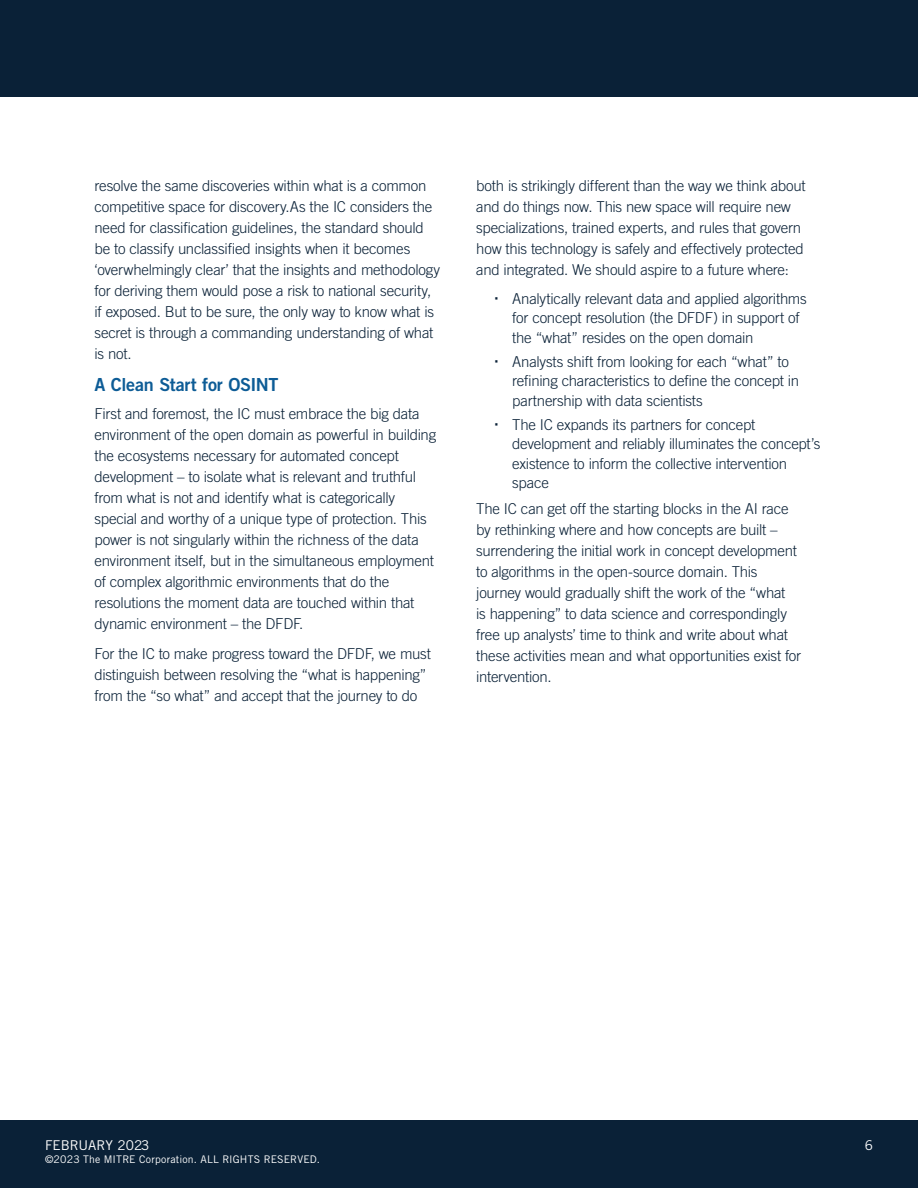
<style>
.page{position:relative;width:918px;height:1188px;background:#fff}
.page>*{position:absolute;margin:0;border:0;box-sizing:border-box;transform-origin:0 0}
.t1{font:18px "Trade Gothic LT Pro Bd 2";letter-spacing:-.015em;color:#0d5c96}
.t2{font:300 15px/21px "Trade Gothic LT Pro";letter-spacing:-.015em;color:#0a2137}
.t3{font:13.5px "Trade Gothic LT Pro";color:#fff}
.t4{font:10.5px "Trade Gothic LT Pro";letter-spacing:.015em;color:#fff}
</style>
<div class="page">
<div style="left:0;top:1120px;width:918px;height:68px;background:#0a2137"></div>
<div style="left:0;top:0;width:918px;height:97px;background:#0a2137"></div>
<p class="t2" style="left:94px;top:175px;width:347px">resolve the same discoveries within what is a common competitive space for discovery.As the IC considers the need for classification guidelines, the standard should be to classify unclassified insights when it becomes ‘overwhelmingly clear’ that the insights and methodology for deriving them would pose a risk to national security, if exposed. But to be sure, the only way to know what is secret is through a commanding understanding of what is not.</p>
<p class="t1" style="left:94px;top:373px;width:186px">A Clean Start for OSINT</p>
<p class="t2" style="left:94px;top:403px;width:343px">First and foremost, the IC must embrace the big data environment of the open domain as powerful in building the ecosystems necessary for automated concept development – to isolate what is relevant and truthful from what is not and identify what is categorically special and worthy of a unique type of protection. This power is not singularly within the richness of the data environment itself, but in the simultaneous employment of complex algorithmic environments that do the resolutions the moment data are touched within that dynamic environment – the DFDF.</p>
<p class="t2" style="left:94px;top:643px;width:338px">For the IC to make progress toward the DFDF, we must distinguish between resolving the “what is happening” from the “so what” and accept that the journey to do</p>
<p class="t2" style="left:476px;top:175px;width:331px">both is strikingly different than the way we think about and do things now. This new space will require new specializations, trained experts, and rules that govern how this technology is safely and effectively protected and integrated. We should aspire to a future where:</p>
<p class="t2" style="left:512px;top:288px;width:296px;line-height:19.5px">Analytically relevant data and applied algorithms for concept resolution (the DFDF) in support of the “what” resides on the open domain</p>
<p class="t2" style="left:512px;top:351px;width:288px;line-height:19.5px">Analysts shift from looking for each “what” to refining characteristics to define the concept in partnership with data scientists</p>
<p class="t2" style="left:512px;top:414px;width:310px;line-height:19.5px">The IC expands its partners for concept development and reliably illuminates the concept’s existence to inform the collective intervention space</p>
<p class="t2" style="left:476px;top:498px;width:327px">The IC can get off the starting blocks in the AI race by rethinking where and how concepts are built – surrendering the initial work in concept development to algorithms in the open-source domain. This journey would gradually shift the work of the “what<br>is happening” to data science and correspondingly free up analysts’ time to think and write about what these activities mean and what opportunities exist for intervention.</p>
<p class="t3" style="left:45px;top:1137px;width:106px">FEBRUARY 2023</p>
<p class="t3" style="left:865px;top:1137px;width:10px">6</p>
<p class="t4" style="left:45px;top:1153px;width:277px">©2023 The MITRE Corporation. ALL RIGHTS RESERVED.</p>
</div>
